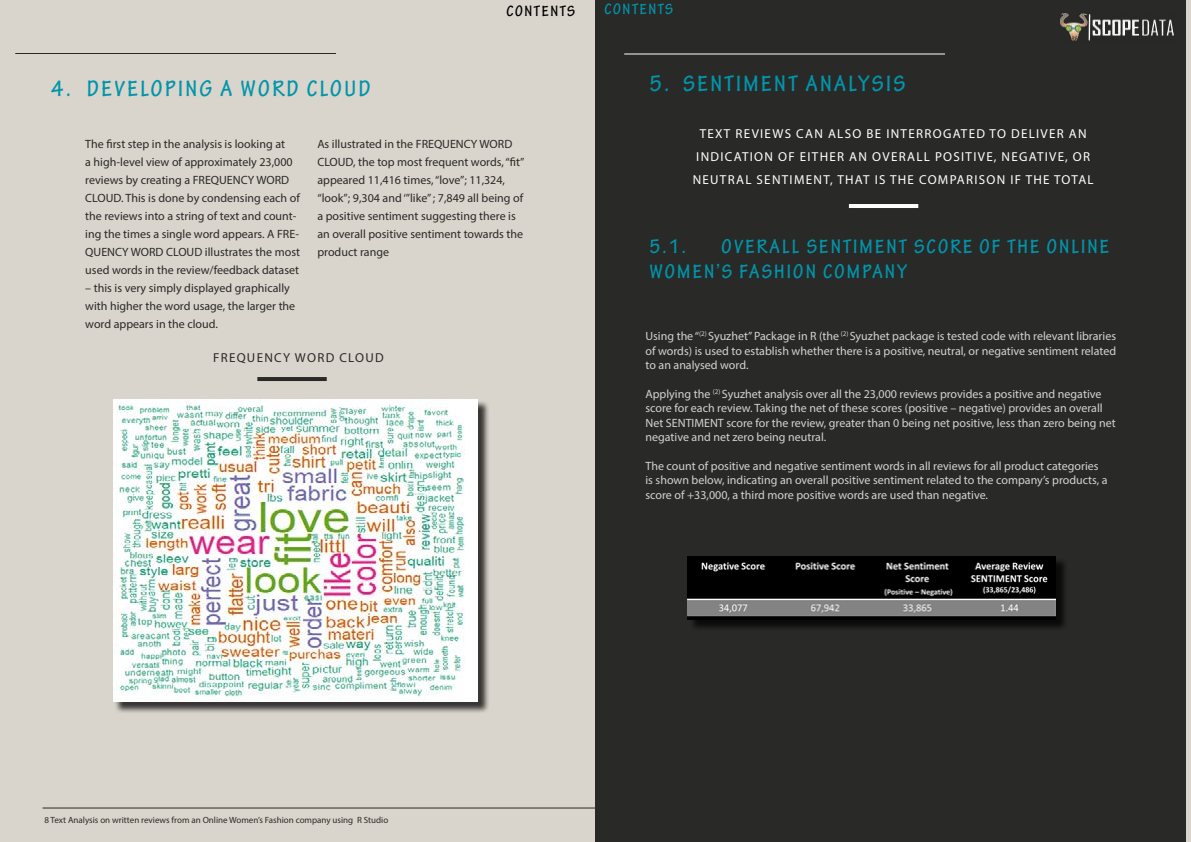
<style>
.page{position:relative;width:1191px;height:842px;background:#dad5cc}
.page>*{position:absolute;margin:0;border:0;box-sizing:border-box;transform-origin:0 0}
.t1{font:700 condensed 24px "Tekton Pro";letter-spacing:.1em;color:#0095ab}
.t2{font:700 condensed 21px/25.2px "Tekton Pro";letter-spacing:.1em;color:#0095ab}
.t3{font:700 condensed 16px "Tekton Pro";letter-spacing:.1em;color:#000}
.t4{font:700 condensed 16px "Tekton Pro";letter-spacing:.1em;color:#0095ab}
.t5{font:13px/23px "Myriad Pro";letter-spacing:.1em;color:#fff;text-align:center}
.t6{font:13px "Myriad Pro";letter-spacing:.1em;color:#292927}
.t7{font:12px/14.4px "Myriad Pro";color:#d1d3d4}
.t8{font:12px/18px "Myriad Pro";color:#292927}
.t9{font:9px "Myriad Pro";color:#292927}
</style>
<div class="page">
<div style="left:115px;top:401px;width:375px;height:313px;background:#000;opacity:.75"></div>
<img style="left:113px;top:399px;width:365px;height:303px">
<div style="left:595px;top:0;width:590px;height:842px;background:#292927"></div>
<div style="left:689px;top:558px;width:379px;height:74px;background:#000;opacity:.75"></div>
<img style="left:688px;top:556px;width:368px;height:64px">
<hr style="left:257px;top:377px;width:70px;height:4px;background:#292927">
<hr style="left:15px;top:53px;width:321px;height:1px;background:#292927">
<hr style="left:624px;top:54px;width:321px;height:1px;background:#fff">
<hr style="left:849px;top:204px;width:69px;height:4px;background:#fff">
<hr style="left:43px;top:808px;width:552px;height:1px;background:#292927">
<img style="left:1060px;top:13px;width:114px;height:28px">
<h3 class="t3" style="left:506px;top:1px;width:70px">CONTENTS</h3>
<h3 class="t4" style="left:604px;top:0;width:70px">CONTENTS</h3>
<h1 class="t1" style="left:51px;top:75px;width:321px">4. DEVELOPING A WORD CLOUD</h1>
<h1 class="t1" style="left:649px;top:70px;width:257px">5. SENTIMENT ANALYSIS</h1>
<p class="t8" style="left:85px;top:135px;width:216px">The first step in the analysis is looking at<br>a high-level view of approximately 23,000 reviews by creating a FREQUENCY WORD CLOUD. This is done by condensing each of the reviews into a string of text and count&shy;ing the times a single word appears. A FRE-QUENCY WORD CLOUD illustrates the most used words in the review/feedback dataset</p>
<p class="t8" style="left:85px;top:279px;width:211px">– this is very simply displayed graphically with higher the word usage, the larger the word appears in the cloud.</p>
<p class="t8" style="left:317px;top:135px;width:209px">As illustrated in the FREQUENCY WORD CLOUD, the top most frequent words, “fit” appeared 11,416 times, “love”; 11,324, “look”; 9,304 and ‘”like” ; 7,849 all being of a positive sentiment suggesting there is an overall positive sentiment towards the product range</p>
<p class="t6" style="left:213px;top:350px;width:172px">FREQUENCY WORD CLOUD</p>
<p class="t5" style="left:692px;top:122px;width:402px">TEXT REVIEWS CAN ALSO BE INTERROGATED TO DELIVER AN<br>INDICATION OF EITHER AN OVERALL POSITIVE, NEGATIVE, OR<br>NEUTRAL SENTIMENT, THAT IS THE COMPARISON IF THE TOTAL</p>
<h2 class="t2" style="left:649px;top:234px;width:461px;text-indent:72px">OVERALL SENTIMENT SCORE OF THE ONLINE<br>WOMEN’S FASHION COMPANY</h2>
<h2 class="t2" style="left:649px;top:234px;width:38px">5.1.</h2>
<p class="t7" style="left:645px;top:329px;width:472px;text-align:justify">Using the “<sup>(2)</sup> Syuzhet” Package in R (the <sup>(2)</sup> Syuzhet package is tested code with relevant libraries of words) is used to establish whether there is a positive, neutral, or negative sentiment related to an analysed word.</p>
<p class="t7" style="left:645px;top:387px;width:471px">Applying the <sup>(2)</sup> Syuzhet analysis over all the 23,000 reviews provides a positive and negative score for each review. Taking the net of these scores (positive – negative) provides an overall Net SENTIMENT score for the review, greater than 0 being net positive, less than zero being net negative and net zero being neutral.</p>
<p class="t7" style="left:645px;top:459px;width:464px">The count of positive and negative sentiment words in all reviews for all product categories is shown below, indicating an overall positive sentiment related to the company’s products, a score of +33,000, a third more positive words are used than negative.</p>
<p class="t9" style="left:44px;top:814px;width:345px">8 Text Analysis on written reviews from an Online Women’s Fashion company using R Studio</p>
</div>
